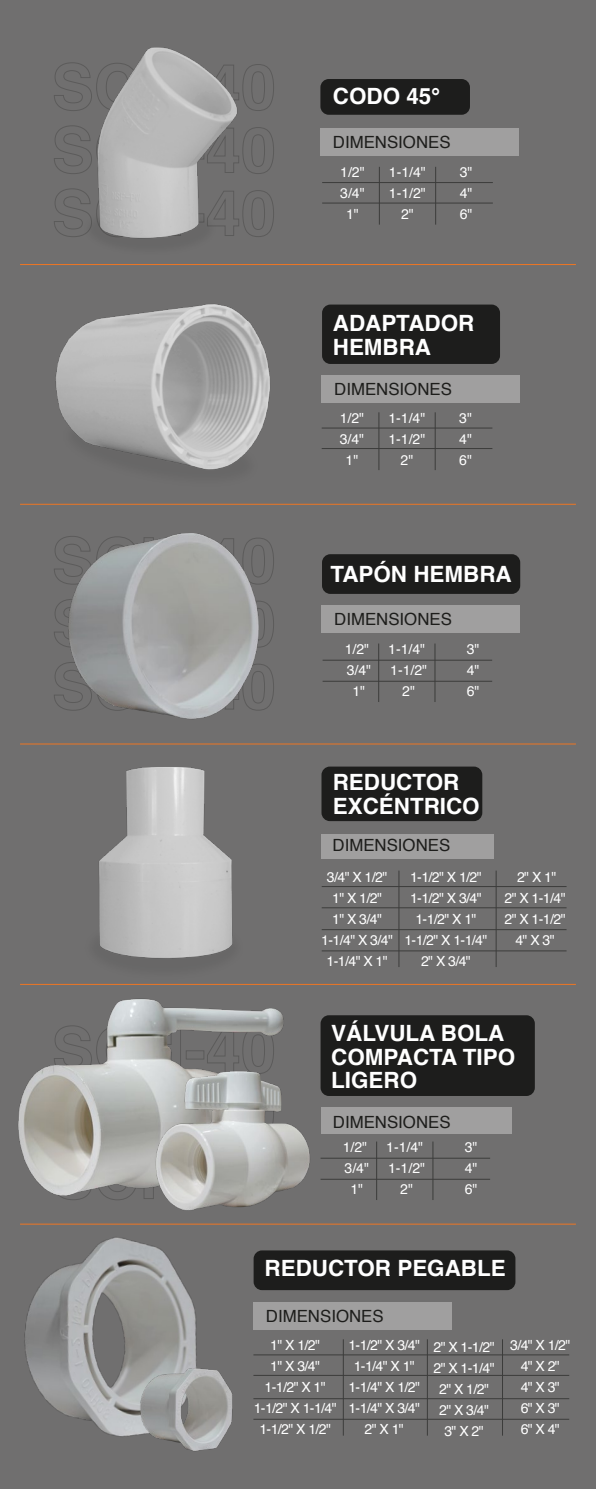
<style>
.page{position:relative;width:596px;height:1489px;background:#fff}
.page>*{position:absolute;margin:0;border:0;box-sizing:border-box;transform-origin:0 0}
.t1{font:700 22.4px/23.8px "Helvetica";color:#fff}
.t2{font:16.8px "Helvetica";color:#1d1d1b}
.t3{font:14px/21px "Helvetica";color:#fff;text-align:center}
</style>
<div class="page">
<div style="left:0;top:0;width:595px;height:1488px;background:#706f6f"></div>
<svg style="left:54px;top:538px;width:9px;height:45px"></svg>
<svg style="left:263px;top:538px;width:11px;height:46px"></svg>
<svg style="left:54px;top:601px;width:9px;height:45px"></svg>
<svg style="left:263px;top:601px;width:11px;height:46px"></svg>
<svg style="left:54px;top:664px;width:9px;height:45px"></svg>
<svg style="left:263px;top:664px;width:11px;height:46px"></svg>
<svg style="left:63px;top:1198px;width:64px;height:2px"></svg>
<svg style="left:54px;top:62px;width:19px;height:49px"></svg>
<svg style="left:254px;top:64px;width:20px;height:47px"></svg>
<svg style="left:54px;top:125px;width:19px;height:49px"></svg>
<svg style="left:254px;top:127px;width:20px;height:47px"></svg>
<svg style="left:54px;top:188px;width:19px;height:49px"></svg>
<svg style="left:254px;top:190px;width:20px;height:47px"></svg>
<hr style="left:20px;top:983px;width:556px;height:1px;background:#ee7622">
<hr style="left:20px;top:743px;width:556px;height:1px;background:#ee7622">
<hr style="left:20px;top:504px;width:556px;height:1px;background:#ee7622">
<hr style="left:20px;top:264px;width:556px;height:1px;background:#ee7622">
<hr style="left:20px;top:1223px;width:556px;height:1px;background:#ee7622">
<div style="left:320px;top:79px;width:150px;height:36px;background:#1d1d1c;border-radius:8px"></div>
<div style="left:320px;top:128px;width:199px;height:28px;background:#a09f9f"></div>
<div style="left:322px;top:833px;width:172px;height:25px;background:#a09f9f"></div>
<hr style="left:322px;top:907px;width:244px;height:1px;background:#3c3c3b">
<hr style="left:322px;top:886px;width:244px;height:1px;background:#3c3c3b">
<hr style="left:322px;top:929px;width:244px;height:1px;background:#3c3c3b">
<hr style="left:322px;top:950px;width:244px;height:1px;background:#3c3c3b">
<hr style="left:398px;top:870px;width:1px;height:97px;background:#3c3c3b">
<hr style="left:495px;top:870px;width:1px;height:97px;background:#3c3c3b">
<hr style="left:322px;top:448px;width:170px;height:1px;background:#3c3c3b">
<hr style="left:322px;top:427px;width:170px;height:1px;background:#3c3c3b">
<hr style="left:378px;top:412px;width:1px;height:58px;background:#3c3c3b">
<hr style="left:435px;top:412px;width:1px;height:58px;background:#3c3c3b">
<div style="left:322px;top:375px;width:198px;height:28px;background:#a09f9f"></div>
<div style="left:322px;top:554px;width:198px;height:40px;background:#1d1d1c;border-radius:8px"></div>
<div style="left:253px;top:1250px;width:262px;height:39px;background:#1d1d1c;border-radius:8px"></div>
<div style="left:322px;top:605px;width:198px;height:28px;background:#a09f9f"></div>
<div style="left:320px;top:1015px;width:215px;height:80px;background:#1d1d1c;border-radius:8px"></div>
<div style="left:321px;top:1107px;width:191px;height:27px;background:#a09f9f"></div>
<img style="left:73px;top:47px;width:181px;height:192px">
<img style="left:66px;top:767px;width:194px;height:218px">
<img style="left:56px;top:304px;width:214px;height:166px">
<div style="left:322px;top:304px;width:178px;height:60px;background:#1d1d1c;border-radius:8px"></div>
<hr style="left:253px;top:1374px;width:316px;height:1px;background:#3c3c3b">
<hr style="left:253px;top:1398px;width:316px;height:1px;background:#3c3c3b">
<hr style="left:253px;top:1418px;width:316px;height:1px;background:#3c3c3b">
<hr style="left:253px;top:1354px;width:316px;height:1px;background:#3c3c3b">
<hr style="left:343px;top:1339px;width:1px;height:96px;background:#3c3c3b">
<hr style="left:427px;top:1339px;width:1px;height:96px;background:#3c3c3b">
<hr style="left:502px;top:1339px;width:1px;height:96px;background:#3c3c3b">
<div style="left:253px;top:1301px;width:199px;height:28px;background:#a09f9f"></div>
<hr style="left:322px;top:680px;width:170px;height:1px;background:#3c3c3b">
<hr style="left:322px;top:659px;width:170px;height:1px;background:#3c3c3b">
<hr style="left:378px;top:643px;width:1px;height:59px;background:#3c3c3b">
<hr style="left:434px;top:643px;width:1px;height:59px;background:#3c3c3b">
<hr style="left:320px;top:1178px;width:170px;height:1px;background:#3c3c3b">
<hr style="left:320px;top:1157px;width:170px;height:1px;background:#3c3c3b">
<hr style="left:376px;top:1141px;width:1px;height:58px;background:#3c3c3b">
<hr style="left:432px;top:1141px;width:1px;height:58px;background:#3c3c3b">
<hr style="left:322px;top:203px;width:171px;height:1px;background:#3c3c3b">
<hr style="left:322px;top:182px;width:171px;height:1px;background:#3c3c3b">
<hr style="left:379px;top:167px;width:1px;height:58px;background:#3c3c3b">
<hr style="left:435px;top:167px;width:1px;height:58px;background:#3c3c3b">
<div style="left:321px;top:766px;width:161px;height:55px;background:#1d1d1c;border-radius:8px"></div>
<img style="left:18px;top:998px;width:266px;height:200px">
<img style="left:149px;top:1058px;width:161px;height:152px">
<img style="left:63px;top:533px;width:200px;height:186px">
<img style="left:24px;top:1237px;width:173px;height:199px">
<img style="left:140px;top:1366px;width:93px;height:85px">
<h1 class="t1" style="left:333px;top:87px;width:109px">CODO 45°</h1>
<p class="t2" style="left:333px;top:129px;width:119px">DIMENSIONES</p>
<p class="t3" style="left:340px;top:162px;width:26px">1/2"<br>3/4"<br>1"</p>
<p class="t3" style="left:389px;top:162px;width:38px">1-1/4"<br>1-1/2"<br>2"</p>
<p class="t3" style="left:459px;top:162px;width:14px;text-align:justify">3" 4" 6"</p>
<h1 class="t1" style="left:333px;top:313px;width:143px;line-height:24.5px">ADAPTADOR<br>HEMBRA</h1>
<p class="t2" style="left:334px;top:376px;width:119px">DIMENSIONES</p>
<p class="t3" style="left:340px;top:408px;width:26px">1/2"<br>3/4"<br>1"</p>
<p class="t3" style="left:388px;top:408px;width:38px">1-1/4"<br>1-1/2"<br>2"</p>
<p class="t3" style="left:459px;top:408px;width:14px;text-align:justify">3" 4" 6"</p>
<h1 class="t1" style="left:330px;top:565px;width:183px">TAPÓN HEMBRA</h1>
<p class="t2" style="left:334px;top:606px;width:119px">DIMENSIONES</p>
<p class="t3" style="left:345px;top:639px;width:28px">1/2"<br>3/4"<br>1"</p>
<p class="t3" style="left:388px;top:639px;width:40px">1-1/4"<br>1-1/2"<br>2"</p>
<p class="t3" style="left:467px;top:639px;width:14px;text-align:justify">3" 4" 6"</p>
<h1 class="t1" style="left:333px;top:773px;width:148px">REDUCTOR<br>EXCÉNTRICO</h1>
<p class="t2" style="left:332px;top:832px;width:119px">DIMENSIONES</p>
<p class="t3" style="left:321px;top:866px;width:73px">3/4" X 1/2"<br>1" X 1/2"<br>1" X 3/4"<br>1-1/4" X 3/4"<br>1-1/4" X 1"</p>
<p class="t3" style="left:404px;top:866px;width:85px">1-1/2" X 1/2"<br>1-1/2" X 3/4"<br>1-1/2" X 1"<br>1-1/2" X 1-1/4"<br>2" X 3/4"</p>
<p class="t3" style="left:504px;top:866px;width:63px">2" X 1"<br>2" X 1-1/4"<br>2" X 1-1/2"<br>4" X 3"</p>
<h1 class="t1" style="left:331px;top:1023px;width:185px">VÁLVULA BOLA<br>COMPACTA TIPO<br>LIGERO</h1>
<p class="t2" style="left:333px;top:1109px;width:119px">DIMENSIONES</p>
<p class="t3" style="left:343px;top:1136px;width:28px">1/2"<br>3/4"<br>1"</p>
<p class="t3" style="left:386px;top:1136px;width:40px">1-1/4"<br>1-1/2"<br>2"</p>
<p class="t3" style="left:464px;top:1136px;width:14px;text-align:justify">3" 4" 6"</p>
<h1 class="t1" style="left:264px;top:1258px;width:243px">REDUCTOR PEGABLE</h1>
<p class="t2" style="left:266px;top:1302px;width:119px">DIMENSIONES</p>
<p class="t3" style="left:254px;top:1334px;width:85px">1" X 1/2"<br>1" X 3/4"<br>1-1/2" X 1"<br>1-1/2" X 1-1/4"<br>1-1/2" X 1/2"</p>
<p class="t3" style="left:510px;top:1334px;width:62px">3/4" X 1/2"<br>4" X 2"<br>4" X 3"<br>6" X 3"<br>6" X 4"</p>
<p class="t3" style="left:348px;top:1334px;width:73px">1-1/2" X 3/4"<br>1-1/4" X 1"<br>1-1/4" X 1/2"<br>1-1/4" X 3/4"<br>2" X 1"</p>
<p class="t3" style="left:433px;top:1336px;width:63px">2" X 1-1/2"<br>2" X 1-1/4"<br>2" X 1/2"<br>2" X 3/4"<br>3" X 2"</p>
</div>
